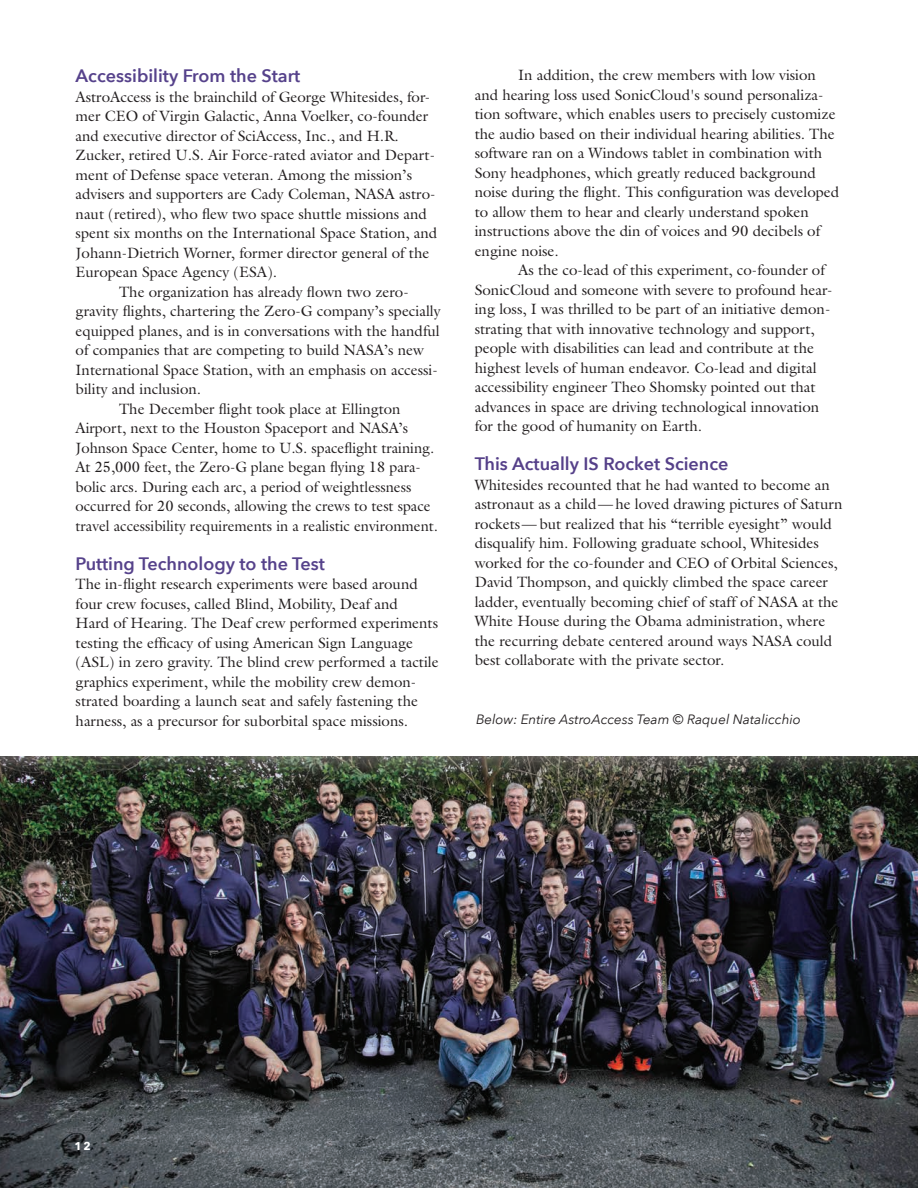
<style>
.page{position:relative;width:918px;height:1188px;background:#fff}
.page>*{position:absolute;margin:0;border:0;box-sizing:border-box;transform-origin:0 0}
.t1{font:600 18px "Avenir Next";color:#56428b}
.t2{font:600 18px "Avenir Next";color:#554089}
.t3{font:15px/19.5px "Galliard";color:#231f20}
.t4{font:italic 13.5px "Avenir Next";color:#231f20}
.t5{font:700 11.25px "Avenir Next";color:#fff}
</style>
<div class="page">
<img style="left:0;top:756px;width:918px;height:432px">
<p class="t1" style="left:76px;top:61px;width:226px">Accessibility From the Start</p>
<p class="t3" style="left:76px;top:87px;width:356px">AstroAccess is the brainchild of George Whitesides, for-</p>
<p class="t3" style="left:76px;top:106px;width:354px">mer CEO of Virgin Galactic, Anna Voelker, co-founder</p>
<p class="t3" style="left:76px;top:126px;width:325px">and executive director of SciAccess, Inc., and H.R.</p>
<p class="t3" style="left:76px;top:145px;width:361px">Zucker, retired U.S. Air Force-rated aviator and Depart-</p>
<p class="t3" style="left:76px;top:165px;width:338px">ment of Defense space veteran. Among the mission’s</p>
<p class="t3" style="left:76px;top:184px;width:361px">advisers and supporters are Cady Coleman, NASA astro-</p>
<p class="t3" style="left:76px;top:204px;width:353px">naut (retired), who flew two space shuttle missions and</p>
<p class="t3" style="left:76px;top:223px;width:363px">spent six months on the International Space Station, and</p>
<p class="t3" style="left:76px;top:243px;width:355px">Johann-Dietrich Worner, former director general of the</p>
<p class="t3" style="left:76px;top:262px;width:203px">European Space Agency (ESA).</p>
<p class="t3" style="left:119px;top:282px;width:291px">The organization has already flown two zero-</p>
<p class="t3" style="left:76px;top:301px;width:367px">gravity flights, chartering the Zero-G company’s specially</p>
<p class="t3" style="left:76px;top:321px;width:366px">equipped planes, and is in conversations with the handful</p>
<p class="t3" style="left:76px;top:340px;width:350px">of companies that are competing to build NASA’s new</p>
<p class="t3" style="left:76px;top:360px;width:364px">International Space Station, with an emphasis on accessi-</p>
<p class="t3" style="left:76px;top:379px;width:127px">bility and inclusion.</p>
<p class="t3" style="left:119px;top:399px;width:283px">The December flight took place at Ellington</p>
<p class="t3" style="left:76px;top:418px;width:334px">Airport, next to the Houston Spaceport and NASA’s</p>
<p class="t3" style="left:76px;top:438px;width:360px">Johnson Space Center, home to U.S. spaceflight training.</p>
<p class="t3" style="left:76px;top:457px;width:347px">At 25,000 feet, the Zero-G plane began flying 18 para-</p>
<p class="t3" style="left:76px;top:477px;width:337px">bolic arcs. During each arc, a period of weightlessness</p>
<p class="t3" style="left:76px;top:496px;width:357px">occurred for 20 seconds, allowing the crews to test space</p>
<p class="t3" style="left:76px;top:516px;width:364px">travel accessibility requirements in a realistic environment.</p>
<p class="t1" style="left:76px;top:548px;width:251px">Putting Technology to the Test</p>
<p class="t3" style="left:76px;top:574px;width:365px">The in-flight research experiments were based around four crew focuses, called Blind, Mobility, Deaf and<br>Hard of Hearing. The Deaf crew performed experiments testing the efficacy of using American Sign Language (ASL) in zero gravity. The blind crew performed a tactile graphics experiment, while the mobility crew demon&shy;strated boarding a launch seat and safely fastening the harness, as a precursor for suborbital space missions.</p>
<p class="t3" style="left:475px;top:65px;width:366px;text-indent:44px">In addition, the crew members with low vision and hearing loss used SonicCloud's sound personaliza&shy;tion software, which enables users to precisely customize the audio based on their individual hearing abilities. The software ran on a Windows tablet in combination with Sony headphones, which greatly reduced background noise during the flight. This configuration was developed to allow them to hear and clearly understand spoken instructions above the din of voices and 90 decibels of engine noise.</p>
<p class="t3" style="left:475px;top:260px;width:359px;text-indent:44px">As the co-lead of this experiment, co-founder of SonicCloud and someone with severe to profound hear&shy;ing loss, I was thrilled to be part of an initiative demon&shy;strating that with innovative technology and support, people with disabilities can lead and contribute at the highest levels of human endeavor. Co-lead and digital accessibility engineer Theo Shomsky pointed out that advances in space are driving technological innovation for the good of humanity on Earth.</p>
<p class="t2" style="left:475px;top:449px;width:255px">This Actually IS Rocket Science</p>
<p class="t3" style="left:475px;top:475px;width:369px">Whitesides recounted that he had wanted to become an astronaut as a child — he loved drawing pictures of Saturn rockets — but realized that his “terrible eyesight” would disqualify him. Following graduate school, Whitesides worked for the co-founder and CEO of Orbital Sciences, David Thompson, and quickly climbed the space career ladder, eventually becoming chief of staff of NASA at the White House during the Obama administration, where the recurring debate centered around ways NASA could best collaborate with the private sector.</p>
<p class="t4" style="left:476px;top:708px;width:326px">Below: Entire AstroAccess Team © Raquel Natalicchio</p>
<p class="t5" style="left:75px;top:1136px;width:18px">12</p>
</div>
